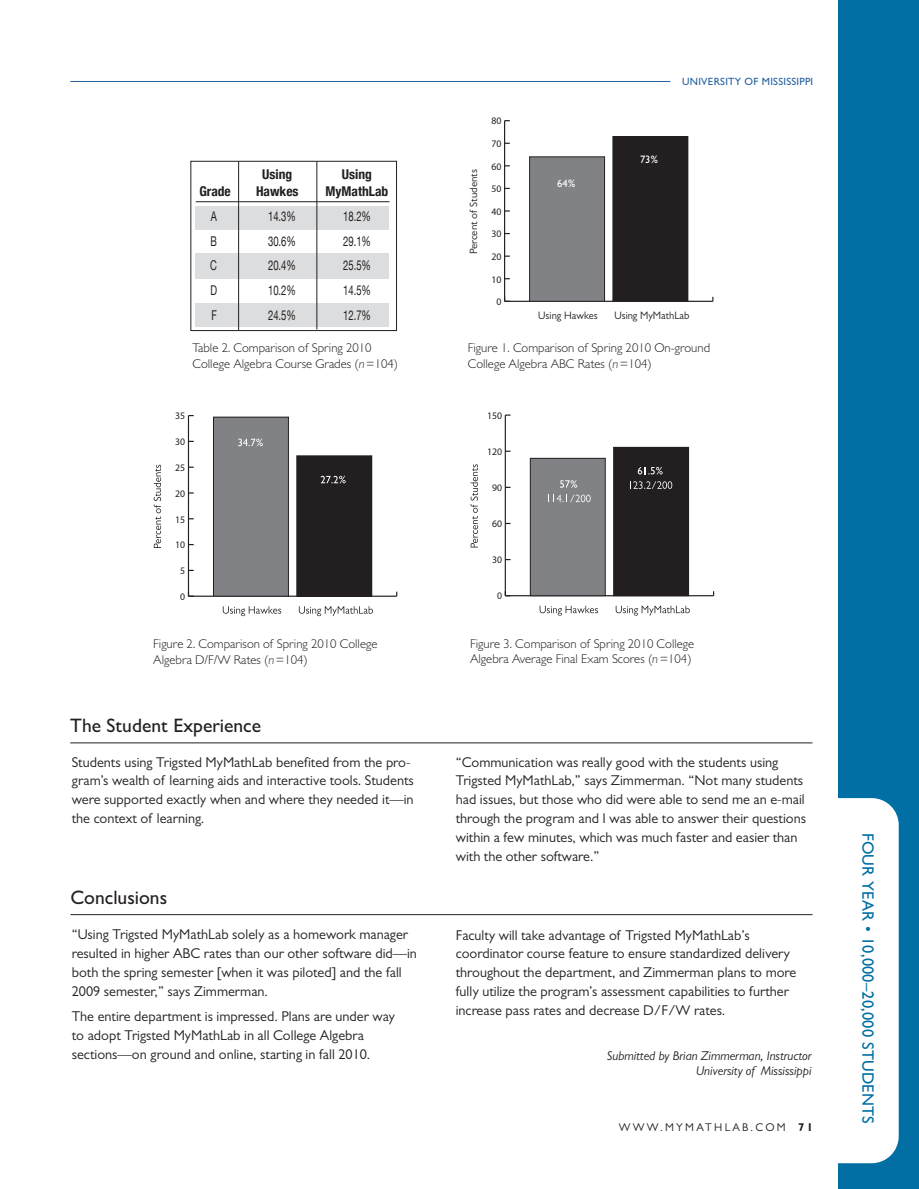
<style>
.page{position:relative;width:919px;height:1189px;background:#fff}
.page>*{position:absolute;margin:0;border:0;box-sizing:border-box;transform-origin:0 0}
.t1{font:500 19.5px "Gill Sans MT Pro";color:#231f20}
.t2{font:500 16.5px "Gill Sans MT Pro";letter-spacing:.01em;color:#016ea4}
.t3{font:14.25px/18.8px "Gill Sans MT Pro";color:#231f20}
.t4{font:13.5px "Helvetica Neue";color:#231f20;scale:.7 1}
.t5{font:700 condensed 13.5px "Helvetica Neue";color:#231f20}
.t6{font:300 12.75px/15.8px "Gill Sans MT Pro";color:#231f20}
.t7{font:italic 12.75px/15.8px "Gill Sans MT Pro";color:#231f20;text-align:right}
.t8{font:11.25px "Gill Sans MT Pro";letter-spacing:.2em;color:#231f20}
.t9{font:10.8px "Gill Sans MT Pro";color:#231f20}
.t10{font:500 10.8px "Gill Sans MT Pro";color:#fff}
.t11{font:500 10.5px "Gill Sans MT Pro";letter-spacing:.025em;color:#205f9f}
.t12{font:10.5px "Gill Sans MT Pro";color:#231f20}
.t13{font:10.05px "Myriad Pro";color:#231f20}
.s1{font-style:italic}
.s2{font-weight:700}
</style>
<div class="page">
<div style="left:837px;top:0;width:81px;height:1188px;background:#016ea4"></div>
<div style="left:802px;top:797px;width:96px;height:365px;background:#fff;border-radius:27px"></div>
<hr style="left:70px;top:81px;width:600px;height:1px;background:#205f9f">
<hr style="left:70px;top:914px;width:742px;height:1px;background:#231f20">
<hr style="left:70px;top:742px;width:742px;height:1px;background:#231f20">
<div style="left:195px;top:253px;width:194px;height:25px;background:#dcddde"></div>
<div style="left:195px;top:303px;width:194px;height:23px;background:#dcddde"></div>
<div style="left:195px;top:206px;width:194px;height:23px;background:#dcddde"></div>
<div style="left:190px;top:161px;width:206px;height:170px;border:1px solid #231f20"></div>
<hr style="left:196px;top:201px;width:193px;height:1px;background:#231f20">
<hr style="left:316px;top:161px;width:1px;height:168px;background:#231f20">
<hr style="left:238px;top:161px;width:1px;height:169px;background:#231f20">
<hr style="left:504px;top:300px;width:208px;height:2px;background:#231f20">
<hr style="left:503px;top:121px;width:2px;height:180px;background:#231f20">
<svg style="left:503px;top:297px;width:6px;height:5px"></svg>
<div style="left:612px;top:136px;width:75px;height:165px;background:#231f20"></div>
<div style="left:612px;top:136px;width:75px;height:165px;border:1px solid #231f20"></div>
<div style="left:529px;top:157px;width:75px;height:144px;background:#808285"></div>
<div style="left:529px;top:156px;width:75px;height:145px;border:1px solid #231f20"></div>
<svg style="left:223px;top:606px;width:58px;height:10px"></svg>
<svg style="left:299px;top:606px;width:74px;height:10px"></svg>
<hr style="left:188px;top:595px;width:208px;height:1px;background:#231f20">
<hr style="left:188px;top:415px;width:1px;height:181px;background:#231f20">
<div style="left:296px;top:455px;width:75px;height:141px;background:#231f20"></div>
<div style="left:296px;top:455px;width:76px;height:141px;border:1px solid #231f20"></div>
<div style="left:213px;top:417px;width:75px;height:179px;background:#808285"></div>
<div style="left:213px;top:416px;width:75px;height:180px;border:1px solid #231f20"></div>
<svg style="left:154px;top:464px;width:7px;height:84px"></svg>
<svg style="left:238px;top:438px;width:25px;height:8px"></svg>
<svg style="left:320px;top:475px;width:25px;height:8px"></svg>
<svg style="left:539px;top:605px;width:58px;height:10px"></svg>
<svg style="left:615px;top:605px;width:74px;height:10px"></svg>
<hr style="left:505px;top:595px;width:208px;height:1px;background:#231f20">
<hr style="left:504px;top:415px;width:1px;height:180px;background:#231f20">
<div style="left:613px;top:447px;width:75px;height:148px;background:#231f20"></div>
<div style="left:613px;top:447px;width:75px;height:149px;border:1px solid #231f20"></div>
<div style="left:530px;top:458px;width:75px;height:137px;background:#808285"></div>
<div style="left:529px;top:458px;width:76px;height:138px;border:1px solid #231f20"></div>
<svg style="left:470px;top:464px;width:7px;height:83px"></svg>
<svg style="left:560px;top:480px;width:17px;height:7px"></svg>
<svg style="left:548px;top:494px;width:42px;height:8px"></svg>
<svg style="left:637px;top:467px;width:25px;height:7px"></svg>
<svg style="left:630px;top:481px;width:42px;height:7px"></svg>
<p class="t13" style="left:491px;top:115px;width:12px">80</p>
<p class="t13" style="left:491px;top:138px;width:12px">70</p>
<p class="t11" style="left:682px;top:78px;width:132px">UNIVERSITY OF MISSISSIPPI</p>
<p class="t10" style="left:639px;top:153px;width:19px">73%</p>
<p class="t13" style="left:491px;top:160px;width:12px">60</p>
<p class="t5" style="left:262px;top:166px;width:31px">Using</p>
<p class="t5" style="left:342px;top:166px;width:31px">Using</p>
<p class="t12" style="left:469px;top:254px;width:86px;rotate:-90deg">Percent of Students</p>
<p class="t10" style="left:557px;top:177px;width:19px">64%</p>
<p class="t13" style="left:491px;top:183px;width:12px">50</p>
<p class="t5" style="left:199px;top:183px;width:33px">Grade</p>
<p class="t5" style="left:256px;top:183px;width:44px">Hawkes</p>
<p class="t5" style="left:325px;top:183px;width:64px">MyMathLab</p>
<p class="t4" style="left:211px;top:208px;width:10px">A</p>
<p class="t4" style="left:268px;top:208px;width:41px">14.3%</p>
<p class="t4" style="left:343px;top:208px;width:41px">18.2%</p>
<p class="t4" style="left:210px;top:232px;width:11px">B</p>
<p class="t4" style="left:268px;top:232px;width:41px">30.6%</p>
<p class="t4" style="left:343px;top:232px;width:41px">29.1%</p>
<p class="t4" style="left:210px;top:257px;width:11px">C</p>
<p class="t4" style="left:268px;top:257px;width:41px">20.4%</p>
<p class="t4" style="left:343px;top:257px;width:41px">25.5%</p>
<p class="t4" style="left:210px;top:282px;width:11px">D</p>
<p class="t4" style="left:268px;top:282px;width:41px">10.2%</p>
<p class="t4" style="left:343px;top:282px;width:41px">14.5%</p>
<p class="t4" style="left:211px;top:307px;width:9px">F</p>
<p class="t4" style="left:268px;top:307px;width:41px">24.5%</p>
<p class="t4" style="left:343px;top:307px;width:41px">12.7%</p>
<p class="t9" style="left:538px;top:310px;width:61px">Using Hawkes</p>
<p class="t9" style="left:614px;top:310px;width:77px">Using MyMathLab</p>
<p class="t13" style="left:491px;top:205px;width:12px">40</p>
<p class="t13" style="left:491px;top:228px;width:12px">30</p>
<p class="t13" style="left:491px;top:250px;width:12px">20</p>
<p class="t13" style="left:491px;top:273px;width:12px">10</p>
<p class="t13" style="left:496px;top:295px;width:7px">0</p>
<p class="t6" style="left:192px;top:341px;width:207px">Table 2. Comparison of Spring 2010<br>College Algebra Course Grades (<span class="s1">n</span>=104)</p>
<p class="t13" style="left:175px;top:410px;width:12px">35</p>
<p class="t13" style="left:175px;top:435px;width:12px">30</p>
<p class="t13" style="left:175px;top:461px;width:12px">25</p>
<p class="t13" style="left:175px;top:487px;width:12px">20</p>
<p class="t13" style="left:175px;top:513px;width:12px">15</p>
<p class="t13" style="left:175px;top:539px;width:12px">10</p>
<p class="t13" style="left:180px;top:564px;width:7px">5</p>
<p class="t13" style="left:180px;top:590px;width:7px">0</p>
<p class="t6" style="left:153px;top:637px;width:226px">Figure 2. Comparison of Spring 2010 College<br>Algebra D/F/W Rates (<span class="s1">n</span>=104)</p>
<h1 class="t1" style="left:70px;top:718px;width:192px">The Student Experience</h1>
<p class="t6" style="left:467px;top:341px;width:244px">Figure 1. Comparison of Spring 2010 On-ground<br>College Algebra ABC Rates (<span class="s1">n</span>=104)</p>
<p class="t13" style="left:487px;top:409px;width:17px">150</p>
<p class="t13" style="left:487px;top:445px;width:17px">120</p>
<p class="t13" style="left:492px;top:481px;width:12px">90</p>
<p class="t13" style="left:492px;top:517px;width:12px">60</p>
<p class="t13" style="left:492px;top:554px;width:12px">30</p>
<p class="t13" style="left:497px;top:590px;width:7px">0</p>
<p class="t6" style="left:470px;top:636px;width:226px">Figure 3. Comparison of Spring 2010 College<br>Algebra Average Final Exam Scores (<span class="s1">n</span>=104)</p>
<p class="t3" style="left:72px;top:753px;width:343px">Students using Trigsted MyMathLab benefited from the pro&shy;gram’s wealth of learning aids and interactive tools. Students were supported exactly when and where they needed it—in the context of learning.</p>
<p class="t3" style="left:455px;top:753px;width:351px">“Communication was really good with the students using Trigsted MyMathLab,” says Zimmerman. “Not many students had issues, but those who did were able to send me an e-mail through the program and I was able to answer their questions within a few minutes, which was much faster and easier than with the other software.”</p>
<h1 class="t1" style="left:70px;top:890px;width:98px">Conclusions</h1>
<p class="t3" style="left:72px;top:926px;width:346px">“Using Trigsted MyMathLab solely as a homework manager resulted in higher ABC rates than our other software did—in both the spring semester [when it was piloted] and the fall 2009 semester,” says Zimmerman.</p>
<p class="t3" style="left:72px;top:1008px;width:324px">The entire department is impressed. Plans are under way to adopt Trigsted MyMathLab in all College Algebra sections—on ground and online, starting in fall 2010.</p>
<p class="t3" style="left:455px;top:926px;width:342px">Faculty will take advantage of Trigsted MyMathLab’s coordinator course feature to ensure standardized delivery throughout the department, and Zimmerman plans to more fully utilize the program’s assessment capabilities to further increase pass rates and decrease D/F/W rates.</p>
<p class="t7" style="left:606px;top:1048px;width:206px">Submitted by Brian Zimmerman, Instructor<br>University of Mississippi</p>
<p class="t8" style="left:618px;top:1123px;width:195px">WWW.MYMATHLAB.COM <span class="s2">71</span></p>
<p class="t2" style="left:873px;top:832px;width:292px;rotate:90deg">FOUR YEAR • 10,000–20,000 STUDENTS</p>
</div>
